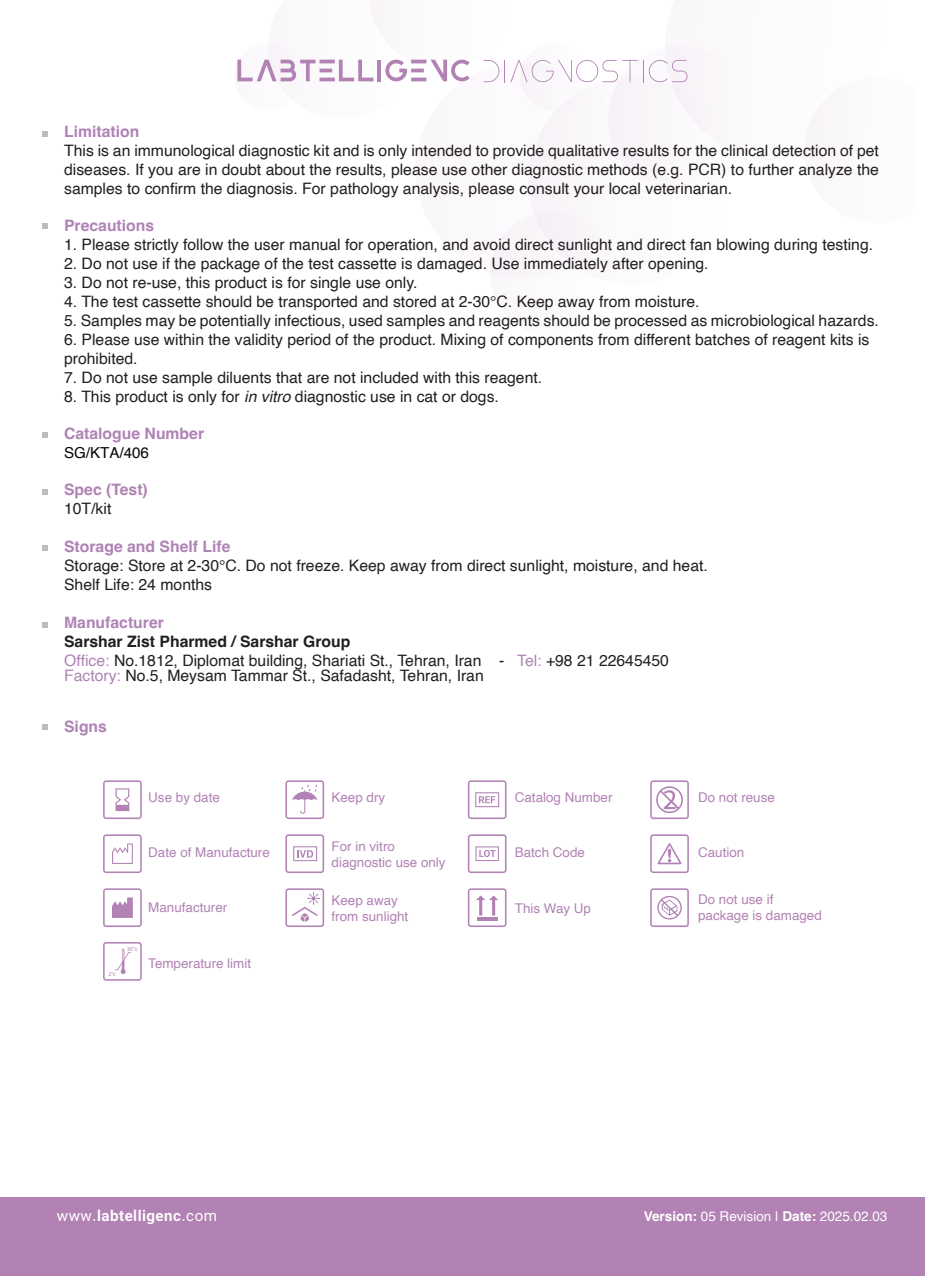
<style>
.page{position:relative;width:925px;height:1276px;background:#fff}
.page>*{position:absolute;margin:0;border:0;box-sizing:border-box;transform-origin:0 0}
.t1{font:15.75px/18.9px "Helvetica";color:#231f20}
.t2{font:700 15.75px "Helvetica";color:#b083b6}
.t3{font:700 15.08px "IRAN Sans X";letter-spacing:.03em;color:#fff}
.t4{font:15.08px "Helvetica";color:#040503}
.t5{font:13.5px/16.2px "Helvetica";color:#b282b5}
.t6{font:13.5px "Helvetica";color:#fff}
.t7{font:6.08px "Myriad Pro";color:#b282b5}
.s1{font-style:italic}
.s2{font-weight:700}
.s3{color:#b083b6}
.s4{font-weight:400}
</style>
<div class="page">
<div style="left:0;top:1197px;width:925px;height:79px;background:#b282b5"></div>
<div style="left:490px;top:211px;width:125px;height:125px;background:#fcfafc;border-radius:50%"></div>
<div style="left:416px;top:62px;width:216px;height:217px;background:#faf7fa;border-radius:50%"></div>
<svg style="left:43px;top:131px;width:5px;height:5px"></svg>
<svg style="left:43px;top:223px;width:5px;height:5px"></svg>
<svg style="left:43px;top:432px;width:5px;height:5px"></svg>
<svg style="left:43px;top:489px;width:5px;height:5px"></svg>
<svg style="left:43px;top:546px;width:5px;height:5px"></svg>
<svg style="left:43px;top:622px;width:5px;height:5px"></svg>
<svg style="left:43px;top:724px;width:5px;height:5px"></svg>
<svg style="left:285px;top:780px;width:39px;height:39px"></svg>
<svg style="left:285px;top:888px;width:39px;height:39px"></svg>
<svg style="left:103px;top:942px;width:39px;height:38px"></svg>
<svg style="left:468px;top:888px;width:38px;height:39px"></svg>
<svg style="left:468px;top:834px;width:38px;height:39px"></svg>
<svg style="left:468px;top:780px;width:38px;height:39px"></svg>
<svg style="left:103px;top:834px;width:39px;height:39px"></svg>
<svg style="left:103px;top:888px;width:39px;height:39px"></svg>
<svg style="left:103px;top:780px;width:39px;height:39px"></svg>
<svg style="left:650px;top:888px;width:39px;height:39px"></svg>
<svg style="left:650px;top:780px;width:39px;height:39px"></svg>
<svg style="left:650px;top:834px;width:39px;height:39px"></svg>
<svg style="left:285px;top:834px;width:39px;height:39px"></svg>
<svg style="left:237px;top:0;width:578px;height:177px"></svg>
<p class="t2" style="left:64px;top:122px;width:77px">Limitation</p>
<p class="t1" style="left:64px;top:141px;width:816px;text-align:justify">This is an immunological diagnostic kit and is only intended to provide qualitative results for the clinical detection of pet diseases. If you are in doubt about the results, please use other diagnostic methods (e.g. PCR) to further analyze the samples to confirm the diagnosis. For pathology analysis, please consult your local veterinarian.</p>
<p class="t2" style="left:64px;top:216px;width:92px">Precautions</p>
<p class="t1" style="left:64px;top:236px;width:810px">1. Please strictly follow the user manual for operation, and avoid direct sunlight and direct fan blowing during testing.</p>
<p class="t1" style="left:64px;top:255px;width:646px">2. Do not use if the package of the test cassette is damaged. Use immediately after opening.</p>
<p class="t1" style="left:64px;top:274px;width:355px">3. Do not re-use, this product is for single use only.</p>
<p class="t1" style="left:64px;top:292px;width:637px">4. The test cassette should be transported and stored at 2-30°C. Keep away from moisture.</p>
<p class="t1" style="left:64px;top:311px;width:816px">5. Samples may be potentially infectious, used samples and reagents should be processed as microbiological hazards.</p>
<p class="t1" style="left:64px;top:330px;width:807px">6. Please use within the validity period of the product. Mixing of components from different batches of reagent kits is prohibited.</p>
<p class="t1" style="left:64px;top:368px;width:479px">7. Do not use sample diluents that are not included with this reagent.</p>
<p class="t1" style="left:64px;top:387px;width:436px">8. This product is only for <span class="s1">in vitro</span> diagnostic use in cat or dogs.</p>
<p class="t2" style="left:64px;top:424px;width:142px">Catalogue Number</p>
<p class="t4" style="left:64px;top:441px;width:86px">SG/KTA/406</p>
<p class="t2" style="left:64px;top:480px;width:85px">Spec (Test)</p>
<p class="t1" style="left:64px;top:500px;width:49px">10T/kit</p>
<p class="t2" style="left:64px;top:537px;width:168px">Storage and Shelf Life</p>
<p class="t1" style="left:64px;top:556px;width:645px">Storage: Store at 2-30°C. Do not freeze. Keep away from direct sunlight, moisture, and heat.<br>Shelf Life: 24 months</p>
<p class="t2" style="left:64px;top:612px;width:101px">Manufacturer</p>
<p class="t1" style="left:64px;top:632px;width:606px"><span class="s2">Sarshar Zist Pharmed / Sarshar Group<br></span><span class="s3">Office:</span> No.1812, Diplomat building, Shariati St., Tehran, Iran - <span class="s3">Tel:</span> +98 21 22645450</p>
<p class="t1" style="left:64px;top:667px;width:421px"><span class="s3">Factory:</span> No.5, Meysam Tammar St., Safadasht, Tehran, Iran</p>
<p class="t2" style="left:64px;top:716px;width:44px">Signs</p>
<p class="t5" style="left:148px;top:790px;width:73px">Use by date</p>
<p class="t5" style="left:148px;top:844px;width:123px">Date of Manufacture</p>
<p class="t5" style="left:148px;top:899px;width:81px">Manufacturer</p>
<p class="t7" style="left:108px;top:970px;width:9px">2 °c</p>
<p class="t7" style="left:127px;top:945px;width:13px">30 °c</p>
<p class="t5" style="left:148px;top:956px;width:104px">Temperature limit</p>
<p class="t5" style="left:332px;top:790px;width:55px">Keep dry</p>
<p class="t5" style="left:332px;top:838px;width:116px">For in vitro diagnostic use only</p>
<p class="t5" style="left:332px;top:892px;width:78px">Keep away from sunlight</p>
<p class="t5" style="left:515px;top:790px;width:99px">Catalog Number</p>
<p class="t5" style="left:515px;top:844px;width:72px">Batch Code</p>
<p class="t5" style="left:515px;top:900px;width:78px">This Way Up</p>
<p class="t5" style="left:698px;top:790px;width:78px">Do not reuse</p>
<p class="t5" style="left:698px;top:844px;width:48px">Caution</p>
<p class="t5" style="left:698px;top:891px;width:125px">Do not use if package is damaged</p>
<p class="t3" style="left:57px;top:1207px;width:162px"><span class="s4">www.</span>labtelligenc<span class="s4">.com</span></p>
<p class="t6" style="left:644px;top:1206px;width:245px"><span class="s2">Version:</span> 05 Revision | <span class="s2">Date:</span> 2025.02.03</p>
</div>
